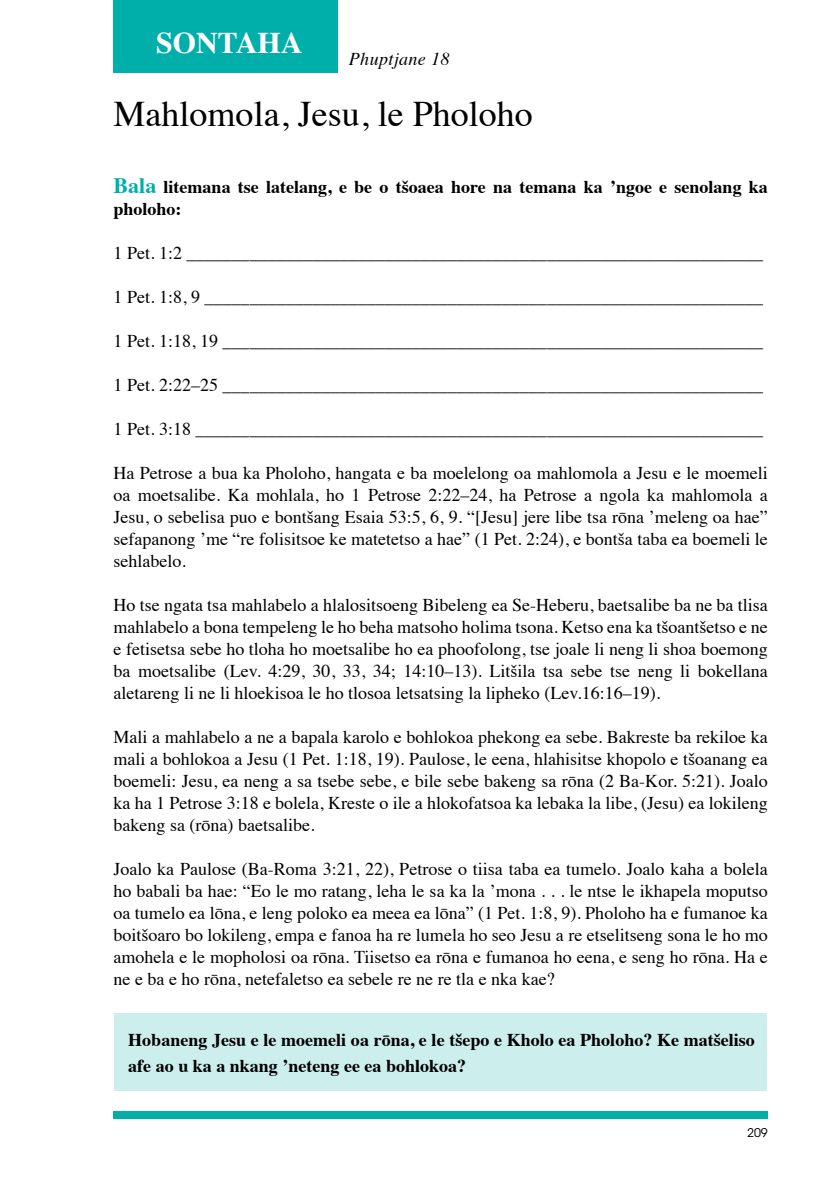
<style>
.page{position:relative;width:840px;height:1191px;background:#fff}
.page>*{position:absolute;margin:0;border:0;box-sizing:border-box;transform-origin:0 0}
.t1{font:36px "Times";color:#000}
.t2{font:700 30px "Times";color:#fff}
.t3{font:18px/22px "Times";color:#000;text-align:justify}
.t4{font:700 18px/22px "Times";color:#000}
.t5{font:italic 18px "Times";letter-spacing:.02em;color:#000}
.t6{font:12px "ITC Avant Garde Std";color:#000}
.s1{font-size:22px;color:#00afaa}
</style>
<div class="page">
<div style="left:113px;top:1111px;width:654px;height:8px;background:#00afaa"></div>
<div style="left:113px;top:0;width:225px;height:72px;background:#00afaa"></div>
<div style="left:114px;top:1013px;width:652px;height:78px;background:#ccefee"></div>
<h2 class="t2" style="left:156px;top:14px;width:148px">SONTAHA</h2>
<p class="t5" style="left:349px;top:43px;width:102px">Phuptjane 18</p>
<h1 class="t1" style="left:113px;top:80px;width:421px">Mahlomola, Jesu, le Pholoho</h1>
<p class="t4" style="left:113px;top:174px;width:655px"><span class="s1">Bala</span> litemana tse latelang, e be o tšoaea hore na temana ka ’ngoe e senolang ka pholoho:</p>
<p class="t3" style="left:113px;top:240px;width:651px">1 Pet. 1:2 ________________________________________________________________</p>
<p class="t3" style="left:113px;top:284px;width:651px">1 Pet. 1:8, 9 ______________________________________________________________</p>
<p class="t3" style="left:113px;top:328px;width:651px">1 Pet. 1:18, 19 ____________________________________________________________</p>
<p class="t3" style="left:113px;top:372px;width:651px">1 Pet. 2:22–25 ____________________________________________________________</p>
<p class="t3" style="left:113px;top:416px;width:651px">1 Pet. 3:18 _______________________________________________________________</p>
<p class="t3" style="left:113px;top:460px;width:655px">Ha Petrose a bua ka Pholoho, hangata e ba moelelong oa mahlomola a Jesu e le moemeli oa moetsalibe. Ka mohlala, ho 1 Petrose 2:22–24, ha Petrose a ngola ka mahlomola a Jesu, o sebelisa puo e bontšang Esaia 53:5, 6, 9. “[Jesu] jere libe tsa rōna ’meleng oa hae” sefapanong ’me “re folisitsoe ke matetetso a hae” (1 Pet. 2:24), e bontša taba ea boemeli le sehlabelo.</p>
<p class="t3" style="left:113px;top:592px;width:655px">Ho tse ngata tsa mahlabelo a hlalositsoeng Bibeleng ea Se-Heberu, baetsalibe ba ne ba tlisa mahlabelo a bona tempeleng le ho beha matsoho holima tsona. Ketso ena ka tšoantšetso e ne e fetisetsa sebe ho tloha ho moetsalibe ho ea phoofolong, tse joale li neng li shoa boemong ba moetsalibe (Lev. 4:29, 30, 33, 34; 14:10–13). Litšila tsa sebe tse neng li bokellana aletareng li ne li hloekisoa le ho tlosoa letsatsing la lipheko (Lev.16:16–19).</p>
<p class="t3" style="left:113px;top:724px;width:655px">Mali a mahlabelo a ne a bapala karolo e bohlokoa phekong ea sebe. Bakreste ba rekiloe ka mali a bohlokoa a Jesu (1 Pet. 1:18, 19). Paulose, le eena, hlahisitse khopolo e tšoanang ea boemeli: Jesu, ea neng a sa tsebe sebe, e bile sebe bakeng sa rōna (2 Ba-Kor. 5:21). Joalo ka ha 1 Petrose 3:18 e bolela, Kreste o ile a hlokofatsoa ka lebaka la libe, (Jesu) ea lokileng bakeng sa (rōna) baetsalibe.</p>
<p class="t3" style="left:113px;top:856px;width:655px">Joalo ka Paulose (Ba-Roma 3:21, 22), Petrose o tiisa taba ea tumelo. Joalo kaha a bolela ho babali ba hae: “Eo le mo ratang, leha le sa ka la ’mona . . . le ntse le ikhapela moputso oa tumelo ea lōna, e leng poloko ea meea ea lōna” (1 Pet. 1:8, 9). Pholoho ha e fumanoe ka boitšoaro bo lokileng, empa e fanoa ha re lumela ho seo Jesu a re etselitseng sona le ho mo amohela e le mopholosi oa rōna. Tiisetso ea rōna e fumanoa ho eena, e seng ho rōna. Ha e ne e ba e ho rōna, netefaletso ea sebele re ne re tla e nka kae?</p>
<p class="t4" style="left:128px;top:1025px;width:627px;line-height:26px">Hobaneng Jesu e le moemeli oa rōna, e le tšepo e Kholo ea Pholoho? Ke matšeliso afe ao u ka a nkang ’neteng ee ea bohlokoa?</p>
<p class="t6" style="left:746px;top:1125px;width:22px">209</p>
</div>
